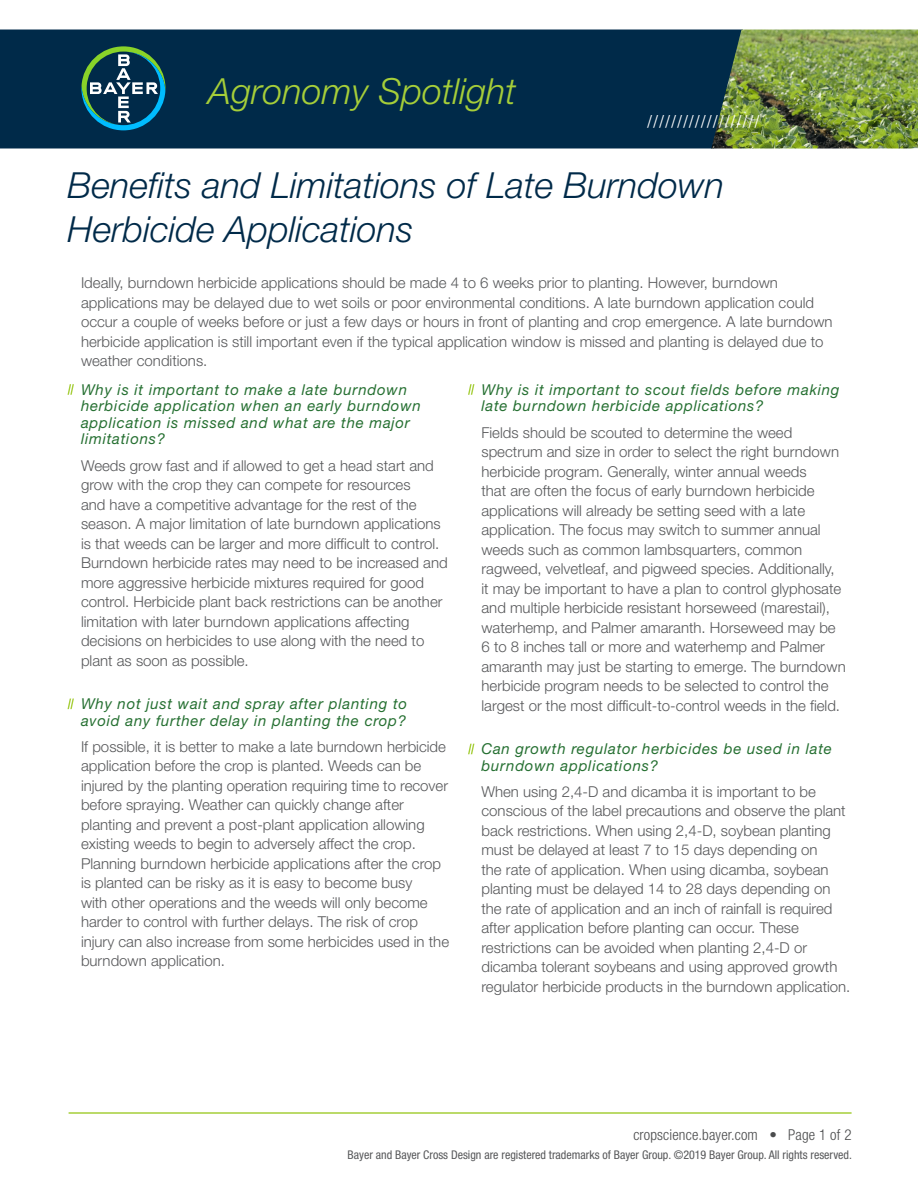
<style>
.page{position:relative;width:918px;height:1188px;background:#fff}
.page>*{position:absolute;margin:0;border:0;box-sizing:border-box;transform-origin:0 0}
.t1{font:italic 300 36px/43.2px "Helvetica Neue";color:#002a49}
.t2{font:italic 300 36px "Helvetica Neue";color:#a6ce39}
.t3{font:18px "Minion Pro";color:#fff}
.t4{font:300 15px/19.5px "Helvetica Neue";color:#57585a}
.t5{font:italic 15px/16.5px "Helvetica Neue LT Pro";letter-spacing:.05em;color:#267032}
.t6{font:300 condensed 15px "Helvetica Neue LT Std";letter-spacing:.01em;color:#4b4c4d}
.t7{font:condensed 12px "Helvetica Neue LT Std";color:#57585a}
</style>
<div class="page">
<div style="left:0;top:30px;width:711px;height:118px;background:#002a49"></div>
<svg style="left:81px;top:46px;width:84px;height:84px;background:#285d6a"></svg>
<img style="left:711px;top:30px;width:207px;height:118px">
<hr style="left:69px;top:1112px;width:783px;height:2px;background:#a6ce39">
<svg style="left:67px;top:384px;width:7px;height:11px"></svg>
<svg style="left:67px;top:699px;width:7px;height:10px"></svg>
<svg style="left:468px;top:384px;width:6px;height:11px"></svg>
<svg style="left:468px;top:744px;width:6px;height:10px"></svg>
<h1 class="t2" style="left:208px;top:70px;width:309px">Agronomy Spotlight</h1>
<p class="t3" style="left:647px;top:109px;width:115px">///////////////////</p>
<h1 class="t1" style="left:68px;top:164px;width:658px">Benefits and Limitations of Late Burndown<br>Herbicide Applications</h1>
<p class="t4" style="left:81px;top:273px;width:753px">Ideally, burndown herbicide applications should be made 4 to 6 weeks prior to planting. However, burndown applications may be delayed due to wet soils or poor environmental conditions. A late burndown application could occur a couple of weeks before or just a few days or hours in front of planting and crop emergence. A late burndown herbicide application is still important even if the typical application window is missed and planting is delayed due to weather conditions.</p>
<p class="t5" style="left:81px;top:381px;width:341px">Why is it important to make a late burndown herbicide application when an early burndown application is missed and what are the major limitations?</p>
<p class="t4" style="left:81px;top:455px;width:368px">Weeds grow fast and if allowed to get a head start and grow with the crop they can compete for resources<br>and have a competitive advantage for the rest of the season. A major limitation of late burndown applications is that weeds can be larger and more difficult to control.<br>Burndown herbicide rates may need to be increased and more aggressive herbicide mixtures required for good control. Herbicide plant back restrictions can be another limitation with later burndown applications affecting decisions on herbicides to use along with the need to plant as soon as possible.</p>
<p class="t5" style="left:81px;top:695px;width:328px">Why not just wait and spray after planting to avoid any further delay in planting the crop?</p>
<p class="t4" style="left:81px;top:736px;width:370px">If possible, it is better to make a late burndown herbicide application before the crop is planted. Weeds can be injured by the planting operation requiring time to recover before spraying. Weather can quickly change after planting and prevent a post-plant application allowing existing weeds to begin to adversely affect the crop.<br>Planning burndown herbicide applications after the crop is planted can be risky as it is easy to become busy<br>with other operations and the weeds will only become harder to control with further delays. The risk of crop injury can also increase from some herbicides used in the burndown application.</p>
<p class="t5" style="left:482px;top:381px;width:359px">Why is it important to scout fields before making late burndown herbicide applications?</p>
<p class="t4" style="left:482px;top:422px;width:366px">Fields should be scouted to determine the weed spectrum and size in order to select the right burndown herbicide program. Generally, winter annual weeds<br>that are often the focus of early burndown herbicide applications will already be setting seed with a late application. The focus may switch to summer annual weeds such as common lambsquarters, common ragweed, velvetleaf, and pigweed species. Additionally,<br>it may be important to have a plan to control glyphosate and multiple herbicide resistant horseweed (marestail), waterhemp, and Palmer amaranth. Horseweed may be 6 to 8 inches tall or more and waterhemp and Palmer amaranth may just be starting to emerge. The burndown herbicide program needs to be selected to control the largest or the most difficult-to-control weeds in the field.</p>
<p class="t5" style="left:482px;top:740px;width:352px">Can growth regulator herbicides be used in late burndown applications?</p>
<p class="t4" style="left:482px;top:781px;width:370px">When using 2,4-D and dicamba it is important to be conscious of the label precautions and observe the plant back restrictions. When using 2,4-D, soybean planting must be delayed at least 7 to 15 days depending on<br>the rate of application. When using dicamba, soybean planting must be delayed 14 to 28 days depending on the rate of application and an inch of rainfall is required after application before planting can occur. These restrictions can be avoided when planting 2,4-D or dicamba tolerant soybeans and using approved growth regulator herbicide products in the burndown application.</p>
<p class="t6" style="left:633px;top:1126px;width:220px">cropscience.bayer.com • Page 1 of 2</p>
<p class="t7" style="left:348px;top:1148px;width:506px">Bayer and Bayer Cross Design are registered trademarks of Bayer Group. ©2019 Bayer Group. All rights reserved.</p>
</div>
